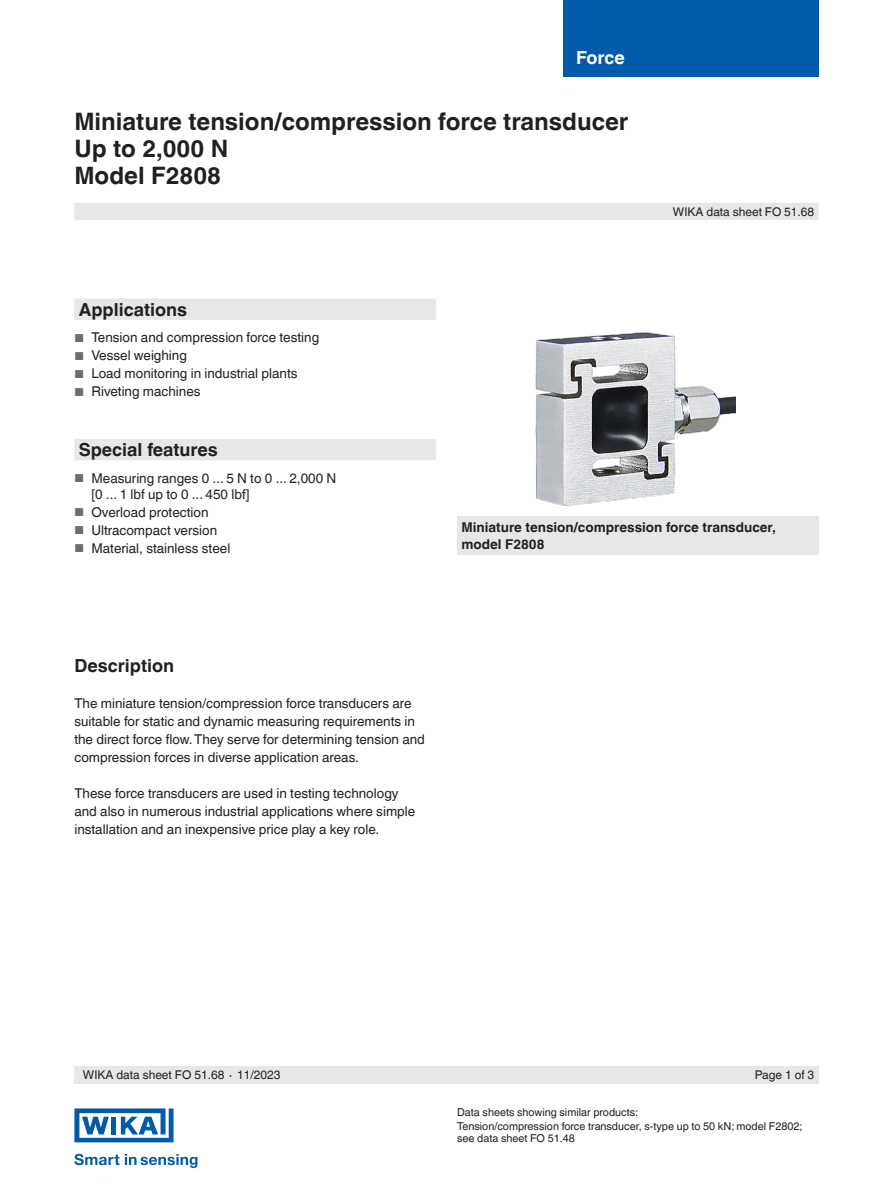
<style>
.page{position:relative;width:893px;height:1188px;background:#fff}
.page>*{position:absolute;margin:0;border:0;box-sizing:border-box;transform-origin:0 0}
.Headline{font:700 24px "Helvetica World";color:#231f20}
.Subheadline1{font:700 18px "Helvetica World";color:#231f20}
.t1{font:700 18px "Helvetica World";letter-spacing:-.005em;color:#fff}
.Running_text{font:13.5px/18px "Helvetica World";color:#231f20}
.Subheadline2{font:700 13.5px/16.5px "Helvetica World";color:#231f20}
.t2{font:12px "Helvetica World";color:#231f20}
.Footnotes{font:10.8px/12px "Helvetica World";color:#231f20}
.s1{font-size:11.55px;color:#6c6d70}
</style>
<div class="page">
<div style="left:563px;top:0;width:256px;height:76px;background:#015aaa"></div>
<div style="left:74px;top:203px;width:745px;height:17px;background:#e6e7e9"></div>
<div style="left:74px;top:1066px;width:745px;height:18px;background:#e6e7e9"></div>
<svg style="left:74px;top:1154px;width:45px;height:11px"></svg>
<svg style="left:125px;top:1154px;width:72px;height:14px"></svg>
<svg style="left:74px;top:1108px;width:100px;height:34px"></svg>
<svg style="left:74px;top:298px;width:362px;height:162px"></svg>
<div style="left:457px;top:517px;width:362px;height:38px;background:#e6e7e9"></div>
<img style="left:535px;top:332px;width:201px;height:175px">
<h2 class="t1" style="left:576px;top:47px;width:50px">Force</h2>
<p class="Headline" style="left:74px;top:107px;width:555px">Miniature tension/compression force transducer</p>
<p class="Headline" style="left:74px;top:134px;width:155px">Up to 2,000 N</p>
<p class="Headline" style="left:74px;top:161px;width:148px">Model F2808</p>
<p class="Subheadline1" style="left:79px;top:299px;width:110px">Applications</p>
<p class="Running_text" style="left:74px;top:329px;width:246px"><span class="s1">■</span> Tension and compression force testing</p>
<p class="Running_text" style="left:74px;top:347px;width:114px"><span class="s1">■</span> Vessel weighing</p>
<p class="Running_text" style="left:74px;top:365px;width:225px"><span class="s1">■</span> Load monitoring in industrial plants</p>
<p class="Running_text" style="left:74px;top:383px;width:128px"><span class="s1">■</span> Riveting machines</p>
<p class="t2" style="left:673px;top:204px;width:143px">WIKA data sheet FO 51.68</p>
<p class="Subheadline1" style="left:79px;top:439px;width:141px">Special features</p>
<p class="Running_text" style="left:74px;top:469px;width:263px"><span class="s1">■</span> Measuring ranges 0 ... 5 N to 0 ... 2,000 N</p>
<p class="Running_text" style="left:91px;top:486px;width:160px">[0 ... 1 lbf up to 0 ... 450 lbf]</p>
<p class="Running_text" style="left:74px;top:504px;width:136px"><span class="s1">■</span> Overload protection</p>
<p class="Running_text" style="left:74px;top:522px;width:144px"><span class="s1">■</span> Ultracompact version</p>
<p class="Running_text" style="left:74px;top:540px;width:157px"><span class="s1">■</span> Material, stainless steel</p>
<p class="Subheadline2" style="left:461px;top:519px;width:316px">Miniature tension/compression force transducer, model F2808</p>
<p class="Subheadline1" style="left:74px;top:655px;width:101px">Description</p>
<p class="Running_text" style="left:74px;top:694px;width:352px">The miniature tension/compression force transducers are suitable for static and dynamic measuring requirements in the direct force flow. They serve for determining tension and compression forces in diverse application areas.</p>
<p class="Running_text" style="left:74px;top:784px;width:342px">These force transducers are used in testing technology and also in numerous industrial applications where simple installation and an inexpensive price play a key role.</p>
<p class="t2" style="left:83px;top:1068px;width:199px">WIKA data sheet FO 51.68 ∙ 11/2023</p>
<p class="t2" style="left:755px;top:1068px;width:61px">Page 1 of 3</p>
<p class="Footnotes" style="left:457px;top:1107px;width:183px">Data sheets showing similar products:</p>
<p class="Footnotes" style="left:457px;top:1121px;width:347px">Tension/compression force transducer, s-type up to 50 kN; model F2802; see data sheet FO 51.48</p>
</div>
